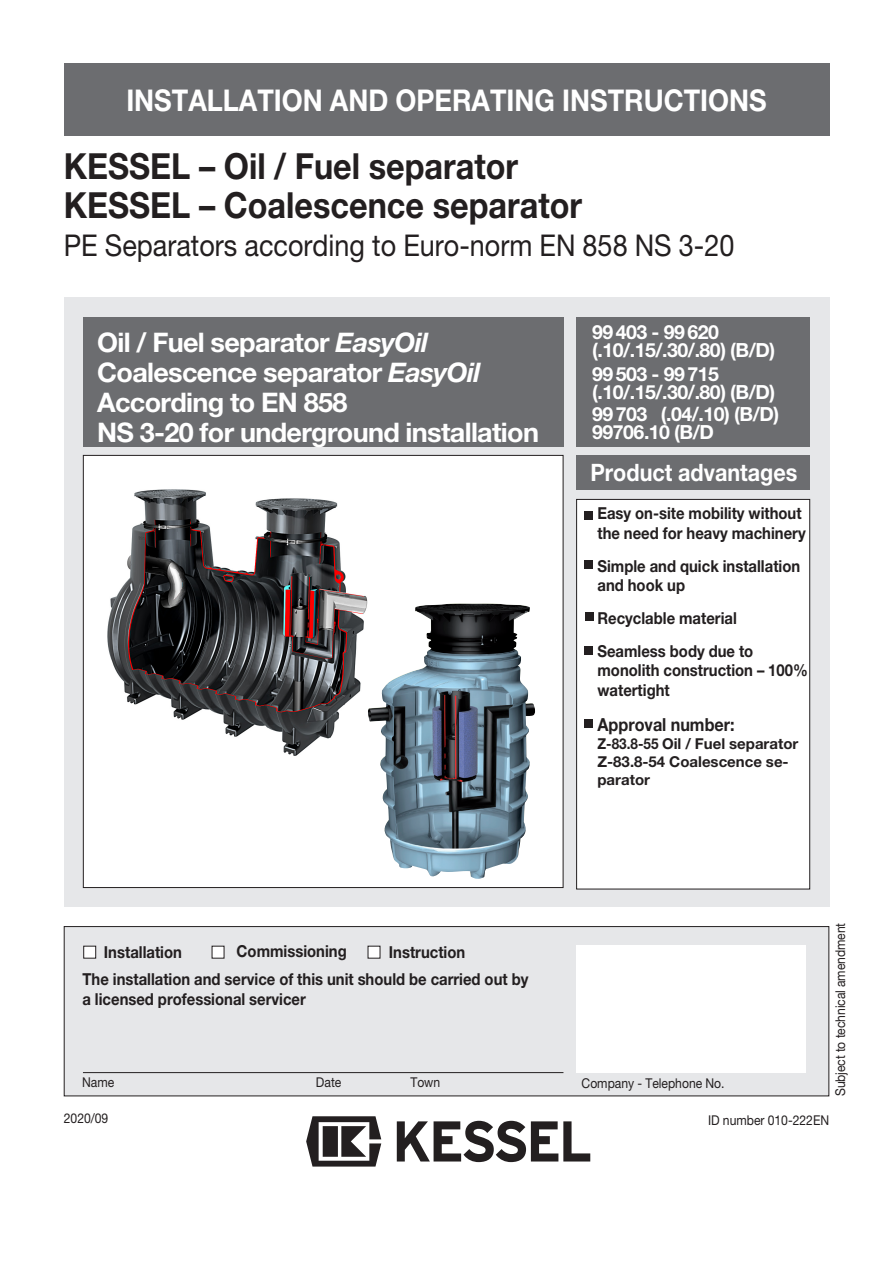
<style>
.page{position:relative;width:893px;height:1263px;background:#fff}
.page>*{position:absolute;margin:0;border:0;box-sizing:border-box;transform-origin:0 0}
.t1{font:700 36px/38.7px "Helvetica Neue LT Std";color:#231f20;scale:.9 1}
.t2{font:30px "Helvetica Neue LT Std";color:#231f20;scale:.9 1}
.t3{font:700 30px "Helvetica Neue LT Std";color:#fff;scale:.9 1}
.t4{font:700 27px/30px "Helvetica Neue LT Std";letter-spacing:-.025em;color:#fff}
.t5{font:700 24px "Helvetica Neue LT Std";color:#fff;scale:.9 1}
.t6{font:700 19.5px/18px "Helvetica Neue LT Std";letter-spacing:-.025em;color:#fff}
.t7{font:700 18px "Helvetica Neue LT Std";color:#231f20;scale:.9 1}
.t8{font:700 16.5px/19.8px "Helvetica Neue LT Std";color:#231f20;scale:.9 1}
.t9{font:700 15px/18px "Helvetica Neue LT Std";color:#231f20;scale:.9 1}
.t10{font:13.5px "Helvetica Neue LT Std";color:#231f20;scale:.9 1}
.s1{font-style:italic}
</style>
<div class="page">
<div style="left:64px;top:298px;width:765px;height:609px;background:#e6e7e9"></div>
<div style="left:64px;top:64px;width:765px;height:72px;background:#6c6d70"></div>
<div style="left:576px;top:499px;width:234px;height:390px;background:#fff;border:1px solid #231f20"></div>
<div style="left:64px;top:926px;width:765px;height:170px;background:#e6e7e9;border:1px solid #231f20"></div>
<hr style="left:83px;top:1072px;width:480px;height:1px;background:#231f20">
<div style="left:83px;top:455px;width:480px;height:432px;background:#fff"></div>
<img style="left:107px;top:489px;width:428px;height:323px">
<div style="left:584px;top:511px;width:9px;height:9px;background:#231f20"></div>
<div style="left:585px;top:560px;width:8px;height:9px;background:#231f20"></div>
<div style="left:585px;top:613px;width:8px;height:8px;background:#231f20"></div>
<div style="left:585px;top:646px;width:8px;height:8px;background:#231f20"></div>
<div style="left:585px;top:719px;width:8px;height:9px;background:#231f20"></div>
<div style="left:83px;top:317px;width:480px;height:129px;background:#6c6d70"></div>
<div style="left:576px;top:317px;width:234px;height:129px;background:#6c6d70"></div>
<div style="left:576px;top:945px;width:230px;height:127px;background:#fff"></div>
<div style="left:83px;top:946px;width:13px;height:12px;background:#fff;border:1px solid #231f20"></div>
<div style="left:212px;top:946px;width:12px;height:12px;background:#fff"></div>
<div style="left:368px;top:946px;width:12px;height:12px;background:#fff"></div>
<div style="left:576px;top:455px;width:234px;height:34px;background:#6c6d70"></div>
<svg style="left:397px;top:1121px;width:193px;height:41px"></svg>
<svg style="left:306px;top:1116px;width:75px;height:50px"></svg>
<img style="left:368px;top:604px;width:116px;height:275px">
<h2 class="t3" style="left:126px;top:82px;width:713px">INSTALLATION AND OPERATING INSTRUCTIONS</h2>
<h1 class="t1" style="left:64px;top:146px;width:577px">KESSEL – Oil / Fuel separator<br>KESSEL – Coalescence separator</h1>
<h2 class="t2" style="left:64px;top:228px;width:747px">PE Separators according to Euro-norm EN 858 NS 3-20</h2>
<h3 class="t4" style="left:97px;top:326px;width:443px">Oil / Fuel separator <span class="s1">EasyOil<br></span>Coalescence separator <span class="s1">EasyOil<br></span>According to EN 858<br>NS 3-20 for underground installation</h3>
<p class="t6" style="left:592px;top:323px;width:185px">99403 - 99620 (.10/.15/.30/.80) (B/D)</p>
<p class="t6" style="left:592px;top:365px;width:185px">99503 - 99715 (.10/.15/.30/.80) (B/D)</p>
<p class="t6" style="left:592px;top:405px;width:188px">99703 (.04/.10) (B/D)<br>99706.10 (B/D</p>
<h3 class="t5" style="left:590px;top:458px;width:231px">Product advantages</h3>
<p class="t8" style="left:597px;top:503px;width:233px">Easy on-site mobility without the need for heavy machinery</p>
<p class="t8" style="left:597px;top:555px;width:227px">Simple and quick installation and hook up</p>
<p class="t8" style="left:597px;top:601px;width:175px;line-height:32.5px">Recyclable material<br>Seamless body due to</p>
<p class="t8" style="left:597px;top:660px;width:235px">monolith construction – 100% watertight</p>
<p class="t7" style="left:597px;top:713px;width:154px">Approval number:</p>
<p class="t9" style="left:597px;top:734px;width:225px">Z-83.8-55 Oil / Fuel separator<br>Z-83.8-54 Coalescence se&shy;parator</p>
<p class="t8" style="left:237px;top:941px;width:124px">Commissioning</p>
<p class="t8" style="left:389px;top:942px;width:86px">Instruction</p>
<p class="t8" style="left:83px;top:938px;width:497px;line-height:26.8px;text-indent:21px">Installation<br>The installation and service of this unit should be carried out by</p>
<p class="t8" style="left:83px;top:988px;width:250px">a licensed professional servicer</p>
<p class="t10" style="left:82px;top:1074px;width:37px">Name</p>
<p class="t10" style="left:316px;top:1074px;width:30px">Date</p>
<p class="t10" style="left:410px;top:1074px;width:35px">Town</p>
<p class="t10" style="left:64px;top:1110px;width:51px">2020/09</p>
<p class="t10" style="left:582px;top:1075px;width:160px">Company - Telephone No.</p>
<p class="t10" style="left:832px;top:1096px;width:194px;rotate:-90deg">Subject to technical amendment</p>
<p class="t10" style="left:708px;top:1112px;width:136px">ID number 010-222EN</p>
</div>
